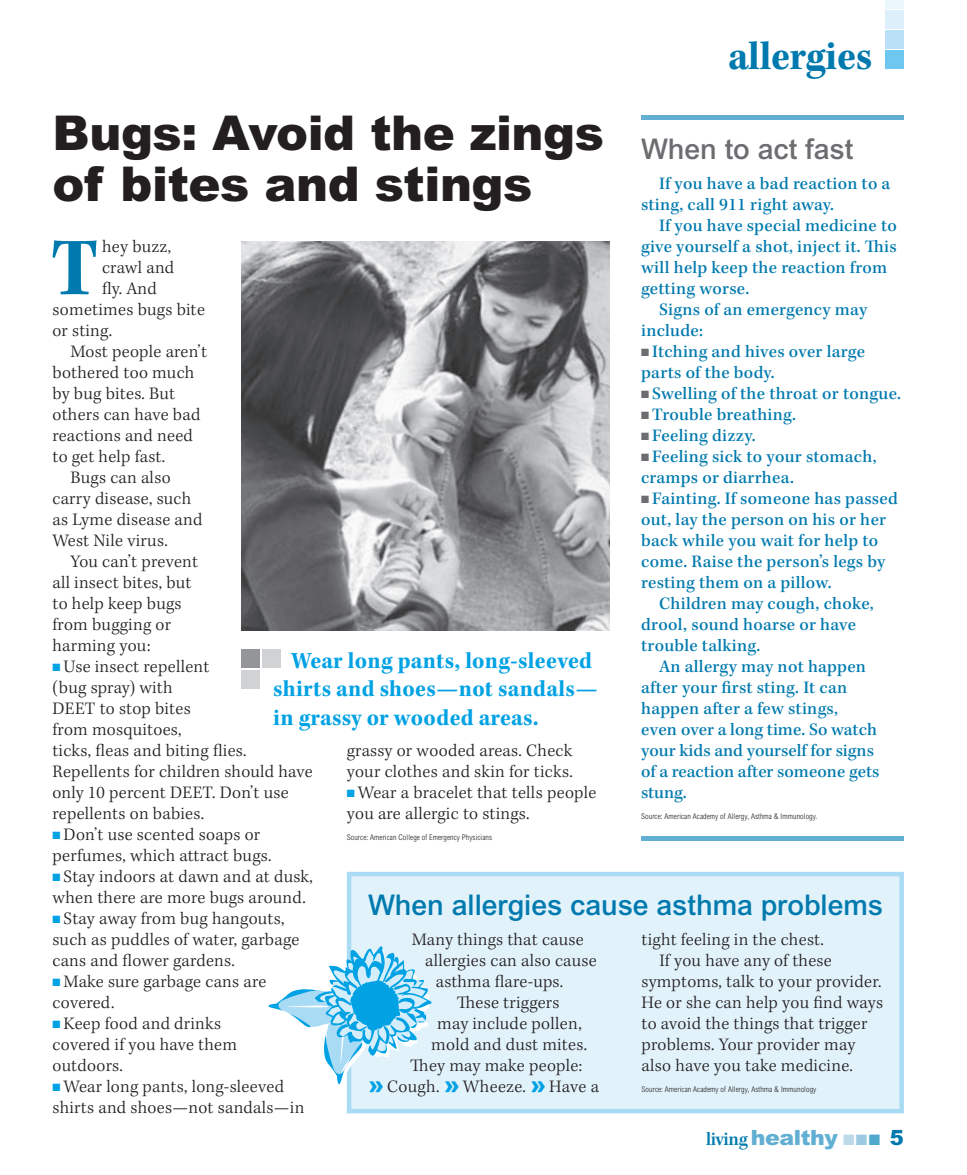
<style>
.page{position:relative;width:967px;height:1175px;background:#fff}
.page>*{position:absolute;margin:0;border:0;box-sizing:border-box;transform-origin:0 0}
.t1{font:85.2px "Kepler Std Bold Scn";color:#007aae}
.t2{font:900 48px/51px "Arial MT Std";letter-spacing:-.01em;color:#231f20}
.t3{font:42px "Kepler Std Bold Scn";letter-spacing:-.005em;color:#007aae}
.t4{font:500 28.5px "Arial MT Std";color:#007aae}
.t5{font:500 28.5px "Arial MT Std";color:#6c6d70}
.t6{font:24px/28.5px "Kepler Std Bold Scn";letter-spacing:.01em;color:#00a2e4}
.t7{font:900 21px "Arial MT Std";letter-spacing:-.02em;color:#61afd2;scale:1.05 1}
.t8{font:300 18px/21px "Kepler Std";letter-spacing:.015em;color:#231f20}
.t9{font:500 18px/21px "Kepler Std";letter-spacing:.015em;color:#007aae}
.t10{font:300 condensed 7.8px "Arial MT Std";letter-spacing:.01em;color:#231f20}
.s1{color:#6c6d70}
.s2{color:#00a2e4}
.s3{font-family:"Arial MT Std";font-weight:900;font-size:24px;color:#00a2e4}
.s4{font-family:"Kepler Std Semibold Scn";font-weight:400;font-size:19.5px;color:#007aae}
.s5{color:#bddaeb}
.s6{color:#9dcae3}
.s7{color:#4fa8ce}
.s8{color:#007aae}
</style>
<div class="page">
<div style="left:346px;top:871px;width:557px;height:242px;background:#e1f2fb"></div>
<div style="left:640px;top:115px;width:263px;height:5px;background:#61afd2"></div>
<div style="left:640px;top:835px;width:263px;height:5px;background:#61afd2"></div>
<svg style="left:268px;top:945px;width:163px;height:140px"></svg>
<img style="left:242px;top:241px;width:367px;height:389px">
<div style="left:241px;top:649px;width:18px;height:18px;background:#939598"></div>
<div style="left:241px;top:670px;width:18px;height:18px;background:#d1d2d4"></div>
<div style="left:262px;top:649px;width:18px;height:18px;background:#d1d2d4"></div>
<div style="left:885px;top:51px;width:18px;height:18px;background:#6ec7f0"></div>
<div style="left:885px;top:31px;width:18px;height:18px;background:#b9e0f6"></div>
<div style="left:885px;top:10px;width:18px;height:18px;background:#dceffa"></div>
<div style="left:885px;top:0;width:18px;height:8px;background:#eaf6fc"></div>
<h3 class="t3" style="left:727px;top:32px;width:146px">allergies</h3>
<h2 class="t2" style="left:52px;top:106px;width:553px">Bugs: Avoid the zings of bites and stings</h2>
<h3 class="t5" style="left:640px;top:132px;width:213px">When to act fast</h3>
<p class="t9" style="left:641px;top:174px;width:250px;text-indent:18px">If you have a bad reaction to a sting, call 911 right away.</p>
<p class="t9" style="left:659px;top:216px;width:239px">If you have special medicine to</p>
<p class="t9" style="left:641px;top:237px;width:257px">give yourself a shot, inject it. This</p>
<p class="t9" style="left:641px;top:258px;width:247px">will help keep the reaction from</p>
<p class="t9" style="left:641px;top:279px;width:110px">getting worse.</p>
<p class="t9" style="left:659px;top:300px;width:209px">Signs of an emergency may</p>
<p class="t9" style="left:641px;top:321px;width:63px">include:</p>
<p class="t9" style="left:641px;top:342px;width:225px"><span class="s1">■</span> Itching and hives over large parts of the body.</p>
<p class="t9" style="left:641px;top:384px;width:261px"><span class="s1">■</span> Swelling of the throat or tongue.</p>
<p class="t9" style="left:641px;top:405px;width:156px"><span class="s1">■</span> Trouble breathing.</p>
<p class="t9" style="left:641px;top:426px;width:116px"><span class="s1">■</span> Feeling dizzy.</p>
<p class="t9" style="left:641px;top:447px;width:237px"><span class="s1">■</span> Feeling sick to your stomach, cramps or diarrhea.</p>
<p class="t9" style="left:641px;top:489px;width:258px"><span class="s1">■</span> Fainting. If someone has passed out, lay the person on his or her back while you wait for help to come. Raise the person’s legs by resting them on a pillow.</p>
<p class="t9" style="left:641px;top:594px;width:234px;text-indent:18px">Children may cough, choke, drool, sound hoarse or have trouble talking.</p>
<p class="t9" style="left:641px;top:657px;width:240px;text-indent:18px">An allergy may not happen after your first sting. It can happen after a few stings,<br>even over a long time. So watch your kids and yourself for signs of a reaction after someone gets stung.</p>
<p class="t10" style="left:641px;top:812px;width:178px">Source: American Academy of Allergy, Asthma &amp; Immunology.</p>
<h1 class="t1" style="left:51px;top:220px;width:49px">T</h1>
<p class="t8" style="left:102px;top:237px;width:71px">hey buzz,</p>
<p class="t8" style="left:102px;top:258px;width:74px">crawl and</p>
<p class="t8" style="left:102px;top:279px;width:56px">fly. And</p>
<p class="t8" style="left:52px;top:300px;width:154px">sometimes bugs bite</p>
<p class="t8" style="left:52px;top:321px;width:61px">or sting.</p>
<p class="t8" style="left:70px;top:342px;width:138px">Most people aren’t</p>
<p class="t8" style="left:52px;top:363px;width:143px">bothered too much</p>
<p class="t8" style="left:52px;top:384px;width:124px">by bug bites. But</p>
<p class="t8" style="left:52px;top:405px;width:149px">others can have bad</p>
<p class="t8" style="left:52px;top:426px;width:142px">reactions and need</p>
<p class="t8" style="left:52px;top:447px;width:114px">to get help fast.</p>
<p class="t8" style="left:70px;top:468px;width:102px">Bugs can also</p>
<p class="t8" style="left:52px;top:489px;width:140px">carry disease, such</p>
<p class="t8" style="left:52px;top:510px;width:151px">as Lyme disease and</p>
<p class="t8" style="left:52px;top:531px;width:117px">West Nile virus.</p>
<p class="t8" style="left:70px;top:552px;width:129px">You can’t prevent</p>
<p class="t8" style="left:52px;top:573px;width:140px">all insect bites, but</p>
<p class="t8" style="left:52px;top:594px;width:130px">to help keep bugs</p>
<p class="t8" style="left:52px;top:615px;width:120px">from bugging or</p>
<p class="t8" style="left:52px;top:636px;width:99px">harming you:</p>
<p class="t8" style="left:52px;top:657px;width:261px"><span class="s2">■</span> Use insect repellent<br>(bug spray) with<br>DEET to stop bites<br>from mosquitoes,<br>ticks, fleas and biting flies.<br>Repellents for children should have only 10 percent DEET. Don’t use repellents on babies.</p>
<p class="t8" style="left:52px;top:825px;width:220px"><span class="s2">■</span> Don’t use scented soaps or perfumes, which attract bugs.</p>
<p class="t8" style="left:52px;top:867px;width:262px"><span class="s2">■</span> Stay indoors at dawn and at dusk, when there are more bugs around.</p>
<p class="t8" style="left:52px;top:909px;width:248px"><span class="s2">■</span> Stay away from bug hangouts, such as puddles of water, garbage cans and flower gardens.</p>
<p class="t8" style="left:52px;top:972px;width:215px"><span class="s2">■</span> Make sure garbage cans are covered.</p>
<p class="t8" style="left:52px;top:1014px;width:186px"><span class="s2">■</span> Keep food and drinks covered if you have them outdoors.</p>
<p class="t8" style="left:52px;top:1077px;width:253px"><span class="s2">■</span> Wear long pants, long-sleeved shirts and shoes—not sandals—in</p>
<h3 class="t6" style="left:273px;top:646px;width:326px;text-indent:18px">Wear long pants, long-sleeved shirts and shoes—not sandals— in grassy or wooded areas.</h3>
<p class="t8" style="left:346px;top:741px;width:227px">grassy or wooded areas. Check your clothes and skin for ticks.</p>
<p class="t8" style="left:346px;top:783px;width:251px"><span class="s2">■</span> Wear a bracelet that tells people you are allergic to stings.</p>
<p class="t10" style="left:346px;top:833px;width:147px">Source: American College of Emergency Physicians</p>
<h3 class="t4" style="left:368px;top:888px;width:516px">When allergies cause asthma problems</h3>
<p class="t8" style="left:411px;top:930px;width:173px">Many things that cause</p>
<p class="t8" style="left:425px;top:951px;width:173px">allergies can also cause</p>
<p class="t8" style="left:435px;top:972px;width:129px">asthma flare-ups.</p>
<p class="t8" style="left:456px;top:993px;width:104px">These triggers</p>
<p class="t8" style="left:437px;top:1014px;width:146px">may include pollen,</p>
<p class="t8" style="left:431px;top:1035px;width:157px">mold and dust mites.</p>
<p class="t8" style="left:410px;top:1056px;width:173px">They may make people:</p>
<p class="t8" style="left:368px;top:1077px;width:232px"><span class="s3">»</span>Cough. <span class="s3">»</span> Wheeze. <span class="s3">»</span>Have a</p>
<p class="t8" style="left:641px;top:930px;width:184px">tight feeling in the chest.</p>
<p class="t8" style="left:659px;top:951px;width:174px">If you have any of these</p>
<p class="t8" style="left:641px;top:972px;width:241px">symptoms, talk to your provider.</p>
<p class="t8" style="left:641px;top:993px;width:243px">He or she can help you find ways</p>
<p class="t8" style="left:641px;top:1014px;width:227px">to avoid the things that trigger</p>
<p class="t8" style="left:641px;top:1035px;width:215px">problems. Your provider may</p>
<p class="t8" style="left:641px;top:1056px;width:213px">also have you take medicine.</p>
<p class="t10" style="left:641px;top:1085px;width:176px">Source: American Academy of Allergy, Asthma &amp; Immunology</p>
<p class="t7" style="left:705px;top:1124px;width:190px"><span class="s4">living</span> healthy <span class="s5">■</span> <span class="s6">■</span> <span class="s7">■</span> <span class="s8">5</span></p>
</div>
